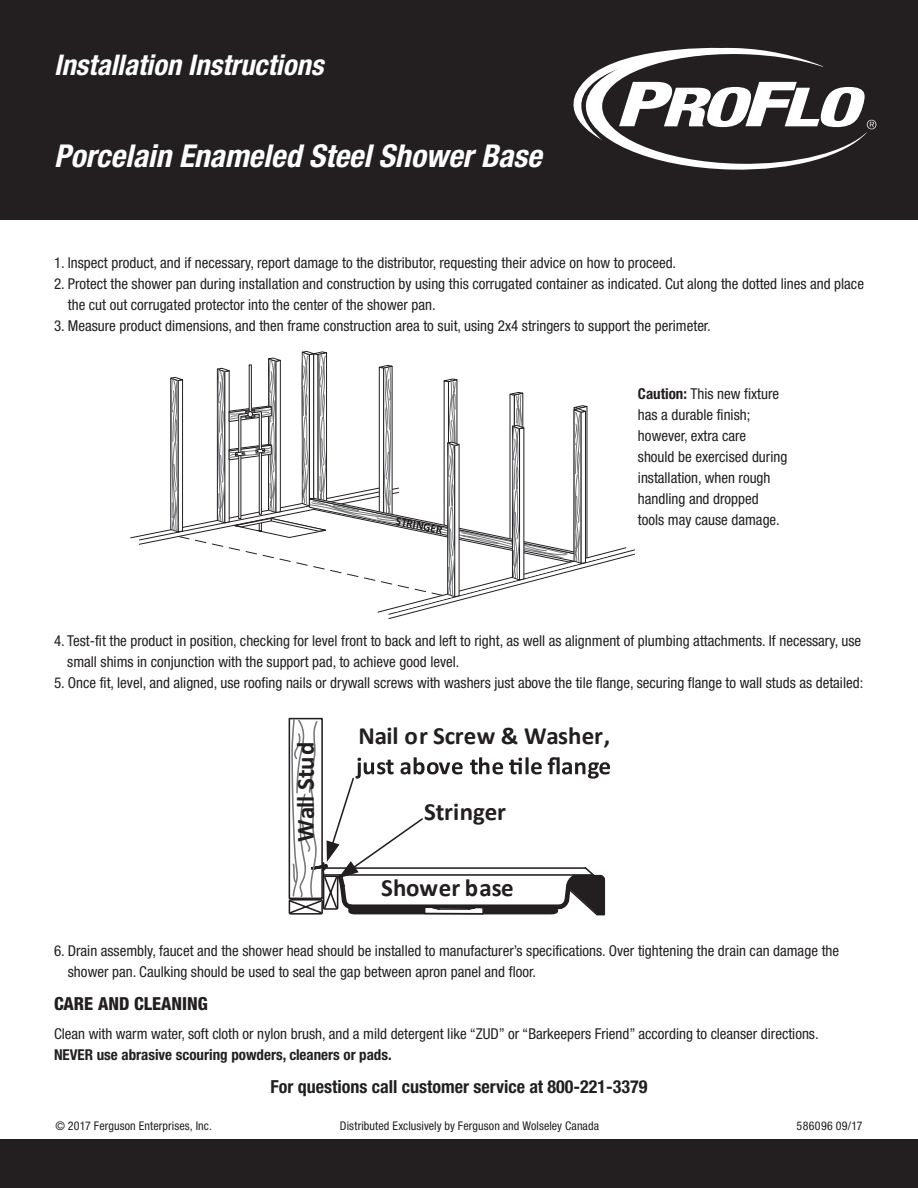
<style>
.page{position:relative;width:918px;height:1188px;background:#fff}
.page>*{position:absolute;margin:0;border:0;box-sizing:border-box;transform-origin:0 0}
.t1{font:italic 700 condensed 31.5px "Helvetica Neue LT Std";color:#fff}
.t2{font:italic 700 condensed 28.5px "Helvetica Neue LT Std";color:#fff}
.t3{font:700 24.9px "Calibri";color:#231f20}
.t4{font:700 condensed 18px "Helvetica Neue LT Std";color:#231f20}
.t5{font:800 condensed 18px "Helvetica Neue LT Std";color:#231f20}
.t6{font:condensed 15px/21px "Helvetica Neue LT Std";color:#231f20}
.t7{font:700 condensed 15px "Helvetica Neue LT Std";color:#231f20}
.t8{font:condensed 12px "Helvetica Neue LT Std";letter-spacing:.01em;color:#231f20}
.t9{font:condensed 12px "Helvetica Neue LT Std";letter-spacing:.03em;color:#231f20}
.s1{font-weight:700}
</style>
<div class="page">
<div style="left:0;top:1139px;width:918px;height:49px;background:#231f20"></div>
<div style="left:0;top:0;width:918px;height:220px;background:#231f20"></div>
<svg style="left:573px;top:47px;width:303px;height:123px"></svg>
<svg style="left:130px;top:351px;width:505px;height:268px"></svg>
<svg style="left:288px;top:718px;width:322px;height:198px"></svg>
<h2 class="t2" style="left:54px;top:48px;width:271px">Installation Instructions</h2>
<h1 class="t1" style="left:54px;top:137px;width:489px">Porcelain Enameled Steel Shower Base</h1>
<p class="t6" style="left:54px;top:252px;width:624px">1. Inspect product, and if necessary, report damage to the distributor, requesting their advice on how to proceed.</p>
<p class="t6" style="left:68px;top:273px;width:798px;text-indent:-14px">2. Protect the shower pan during installation and construction by using this corrugated container as indicated. Cut along the dotted lines and place the cut out corrugated protector into the center of the shower pan.</p>
<p class="t6" style="left:54px;top:315px;width:658px">3. Measure product dimensions, and then frame construction area to suit, using 2x4 stringers to support the perimeter.</p>
<p class="t6" style="left:638px;top:383px;width:151px"><span class="s1">Caution:</span> This new fixture has a durable finish; however, extra care<br>should be exercised during installation, when rough handling and dropped tools may cause damage.</p>
<p class="t6" style="left:67px;top:630px;width:795px;text-indent:-13px">4. Test-fit the product in position, checking for level front to back and left to right, as well as alignment of plumbing attachments. If necessary, use small shims in conjunction with the support pad, to achieve good level.</p>
<p class="t6" style="left:54px;top:672px;width:811px">5. Once fit, level, and aligned, use roofing nails or drywall screws with washers just above the tile flange, securing flange to wall studs as detailed:</p>
<h3 class="t3" style="left:288px;top:842px;width:102px;rotate:-90deg">Wall Stud</h3>
<h3 class="t3" style="left:358px;top:718px;width:253px">Nail or Screw &amp; Washer,</h3>
<h3 class="t3" style="left:424px;top:795px;width:84px">Stringer</h3>
<h3 class="t3" style="left:381px;top:870px;width:134px">Shower base</h3>
<p class="t6" style="left:68px;top:940px;width:773px;text-indent:-14px">6. Drain assembly, faucet and the shower head should be installed to manufacturer’s specifications. Over tightening the drain can damage the shower pan. Caulking should be used to seal the gap between apron panel and floor.</p>
<p class="t5" style="left:54px;top:993px;width:155px">CARE AND CLEANING</p>
<p class="t6" style="left:54px;top:1023px;width:766px">Clean with warm water, soft cloth or nylon brush, and a mild detergent like “ZUD” or “Barkeepers Friend” according to cleanser directions.</p>
<p class="t7" style="left:54px;top:1045px;width:339px">NEVER use abrasive scouring powders, cleaners or pads.</p>
<p class="t4" style="left:271px;top:1075px;width:378px">For questions call customer service at 800-221-3379</p>
<p class="t8" style="left:56px;top:1119px;width:158px">© 2017 Ferguson Enterprises, Inc.</p>
<p class="t8" style="left:340px;top:1119px;width:261px">Distributed Exclusively by Ferguson and Wolseley Canada</p>
<p class="t9" style="left:797px;top:1119px;width:67px">586096 09/17</p>
</div>
